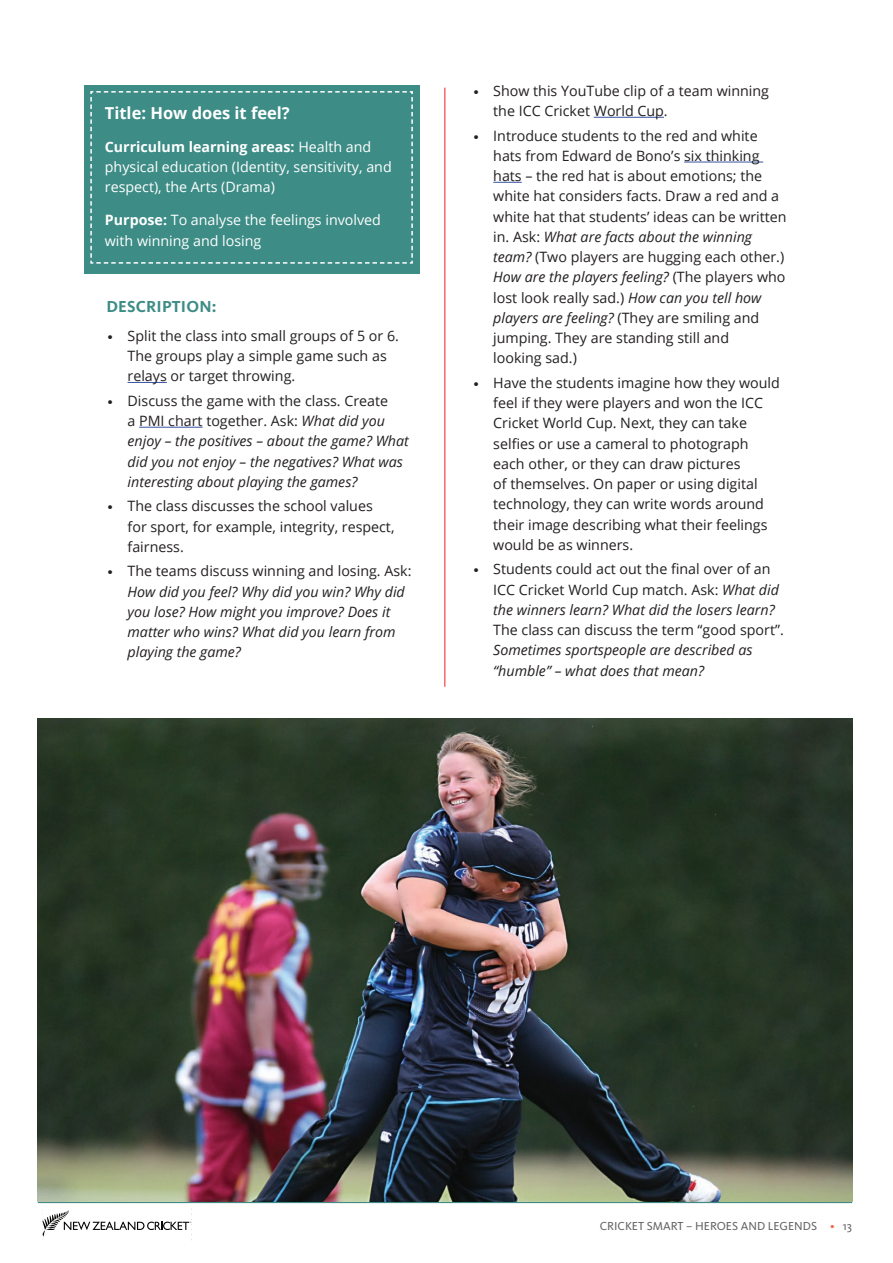
<style>
.page{position:relative;width:893px;height:1263px;background:#fff}
.page>*{position:absolute;margin:0;border:0;box-sizing:border-box;transform-origin:0 0}
.t1{font:700 16.5px "Open Sans";color:#fff}
.t2{font:700 16.5px "Kievit OT";color:#3d8c86}
.t3{font:14.25px/20.2px "Open Sans";color:#231f20}
.t4{font:italic 14.25px/20.2px "Open Sans";color:#231f20}
.t5{font:14.25px/20.2px "Open Sans";color:#fff}
.t6{font:12px "Kievit OT";color:#636366}
.s1{font-weight:700}
.s2{font-family:"Kievit OT"}
.s3{font-family:"Kievit OT";font-style:normal}
.s4{font-style:normal}
.s5{font-style:italic}
.s6{color:#f26648}
</style>
<div class="page">
<hr style="left:38px;top:1201px;width:814px;height:2px;background:#3d8c86">
<img style="left:38px;top:719px;width:814px;height:482px">
<div style="left:84px;top:85px;width:336px;height:188px;background:#3d8c86"></div>
<svg style="left:90px;top:91px;width:323px;height:173px"></svg>
<hr style="left:444px;top:88px;width:1px;height:599px;background:#ee1d23">
<hr style="left:128px;top:382px;width:39px;height:1px;background:#3853a3">
<hr style="left:139px;top:427px;width:64px;height:1px;background:#3853a3">
<hr style="left:594px;top:117px;width:70px;height:1px;background:#3853a3">
<hr style="left:684px;top:162px;width:79px;height:1px;background:#3853a3">
<svg style="left:493px;top:182px;width:29px;height:1px"></svg>
<svg style="left:42px;top:1208px;width:150px;height:32px"></svg>
<p class="t1" style="left:105px;top:101px;width:186px">Title: How does it feel?</p>
<p class="t5" style="left:105px;top:136px;width:288px"><span class="s1">Curriculum learning areas:</span> Health and physical education (Identity, sensitivity, and respect), the Arts (Drama)</p>
<p class="t5" style="left:105px;top:210px;width:278px"><span class="s1">Purpose:</span> To analyse the feelings involved with winning and losing</p>
<p class="t2" style="left:106px;top:297px;width:21px">DESCRI</p>
<p class="t2" style="left:162px;top:297px;width:21px">PTION</p>
<p class="t2" style="left:212px;top:297px;width:6px">:</p>
<p class="t3" style="left:128px;top:325px;width:273px;text-indent:-21px"><span class="s2">∙</span> Split the class into small groups of 5 or 6.<br>The groups play a simple game such as relays or target throwing.</p>
<p class="t4" style="left:128px;top:390px;width:283px;text-indent:-21px"><span class="s3">∙</span> <span class="s4">Discuss the game with the class. Create<br>a PMI chart together. Ask:</span> What did you enjoy – the positives – about the game? What did you not enjoy – the negatives? What was interesting about playing the games?</p>
<p class="t3" style="left:128px;top:496px;width:268px;text-indent:-21px"><span class="s2">∙</span> The class discusses the school values for sport, for example, integrity, respect, fairness.</p>
<p class="t4" style="left:128px;top:561px;width:285px;text-indent:-21px"><span class="s3">∙</span> <span class="s4">The teams discuss winning and losing. Ask:<br></span>How did you feel? Why did you win? Why did you lose? How might you improve? Does it matter who wins? What did you learn from playing the game?</p>
<p class="t3" style="left:493px;top:80px;width:277px;text-indent:-21px"><span class="s2">∙</span> Show this YouTube clip of a team winning the ICC Cricket World Cup.</p>
<p class="t3" style="left:493px;top:125px;width:295px;text-indent:-21px"><span class="s2">∙</span> Introduce students to the red and white hats from Edward de Bono’s six thinking hats – the red hat is about emotions; the white hat considers facts. Draw a red and a white hat that students’ ideas can be written in. Ask: <span class="s5">What are facts about the winning team?</span> (Two players are hugging each other.)<br><span class="s5">How are the players feeling?</span> (The players who lost look really sad.) <span class="s5">How can you tell how players are feeling?</span> (They are smiling and jumping. They are standing still and<br>looking sad.)</p>
<p class="t3" style="left:493px;top:372px;width:288px;text-indent:-21px"><span class="s2">∙</span> Have the students imagine how they would feel if they were players and won the ICC Cricket World Cup. Next, they can take selfies or use a cameral to photograph each other, or they can draw pictures<br>of themselves. On paper or using digital technology, they can write words around their image describing what their feelings would be as winners.</p>
<p class="t3" style="left:493px;top:559px;width:287px;text-indent:-21px"><span class="s2">∙</span> Students could act out the final over of an<br>ICC Cricket World Cup match. Ask: <span class="s5">What did the winners learn? What did the losers learn?</span></p>
<p class="t3" style="left:493px;top:620px;width:292px">The class can discuss the term “good sport”.</p>
<p class="t4" style="left:493px;top:640px;width:261px">Sometimes sportspeople are described as “humble” – what does that mean?</p>
<p class="t6" style="left:600px;top:1219px;width:254px">CRICKET SMART – HEROES AND LEGENDS <span class="s6">•</span> 13</p>
</div>
